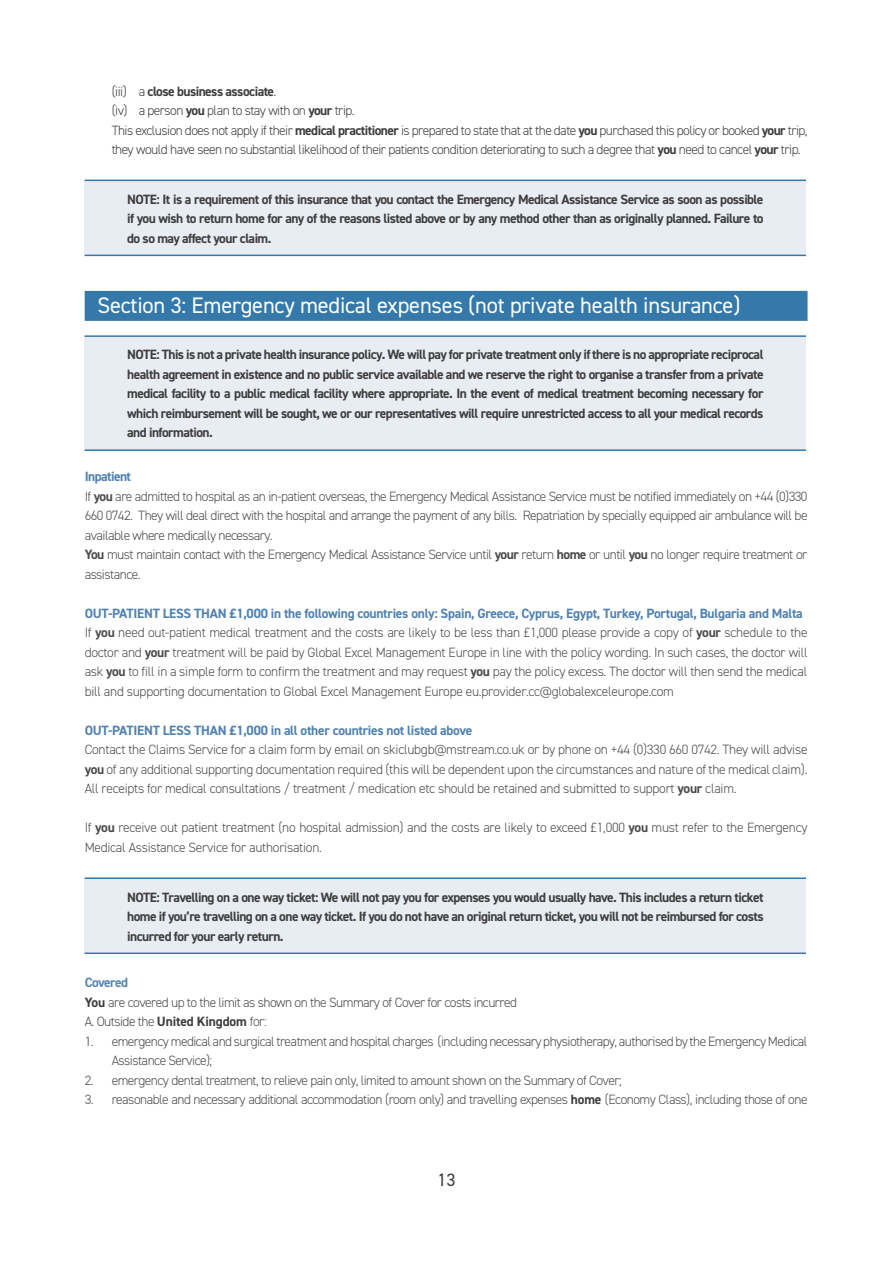
<style>
.page{position:relative;width:893px;height:1263px;background:#fff}
.page>*{position:absolute;margin:0;border:0;box-sizing:border-box;transform-origin:0 0}
.Header_Para{font:22.5px "DIN2014";letter-spacing:-.01em;color:#fff}
.t1{font:18px "DIN2014";color:#3e3e3f}
.Body_text{font:300 13.5px/19.5px "DIN2014";letter-spacing:-.04em;color:#4b4c4d;text-align:justify}
.Notes{font:700 13.5px/19.5px "DIN2014";letter-spacing:-.04em;color:#3e3e3f;text-align:justify}
.Body_text-2{font:300 13.5px/19.5px "DIN2014";letter-spacing:-.04em;color:#3e3e3f}
.Body_text_titles{font:700 13.5px "DIN2014";letter-spacing:-.02em;color:#5182af}
.Body_text-3{font:300 13.5px/19.5px "DIN2014";letter-spacing:-.02em;color:#4b4c4d}
.Body_text-4{font:700 13.5px "DIN2014";letter-spacing:-.04em;color:#3e3e3f}
.Body_text-5{font:700 13.5px "DIN2014";letter-spacing:-.04em;color:#5182af}
.Body_text-6{font:700 13.5px "DIN2014";letter-spacing:-.045em;color:#5a87b2}
.s1{font-weight:300}
.s2{font-weight:700}
.s3{font-weight:700;color:#3e3e3f}
</style>
<div class="page">
<div style="left:85px;top:291px;width:722px;height:30px;background:#3479a9"></div>
<div style="left:85px;top:180px;width:721px;height:75px;background:#e8ecf3"></div>
<hr style="left:85px;top:180px;width:721px;height:1px;background:#3479a9">
<hr style="left:85px;top:255px;width:721px;height:1px;background:#3479a9">
<div style="left:85px;top:336px;width:721px;height:114px;background:#e8ecf3"></div>
<hr style="left:85px;top:335px;width:721px;height:2px;background:#3479a9">
<hr style="left:85px;top:449px;width:721px;height:2px;background:#3479a9">
<div style="left:85px;top:878px;width:721px;height:75px;background:#e8ecf3"></div>
<hr style="left:85px;top:877px;width:721px;height:2px;background:#3479a9">
<hr style="left:85px;top:952px;width:721px;height:2px;background:#3479a9">
<p class="Body_text-4" style="left:112px;top:82px;width:166px"><span class="s1">(iii) a</span> close business associate<span class="s1">.</span></p>
<p class="Body_text-2" style="left:112px;top:101px;width:244px">(iv) a person <span class="s2">you</span> plan to stay with on <span class="s2">your</span> trip.</p>
<p class="Body_text-2" style="left:112px;top:120px;width:697px">This exclusion does not apply if their <span class="s2">medical practitioner</span> is prepared to state that at the date <span class="s2">you</span> purchased this policy or booked <span class="s2">your</span> trip, they would have seen no substantial likelihood of their patients condition deteriorating to such a degree that <span class="s2">you</span> need to cancel <span class="s2">your</span> trip.</p>
<p class="Notes" style="left:127px;top:189px;width:638px">NOTE: It is a requirement of this insurance that you contact the Emergency Medical Assistance Service as soon as possible if you wish to return home for any of the reasons listed above or by any method other than as originally planned. Failure to do so may affect your claim.</p>
<p class="Header_Para" style="left:97px;top:291px;width:645px">Section 3: Emergency medical expenses (not private health insurance)</p>
<p class="Notes" style="left:127px;top:345px;width:638px">NOTE: This is not a private health insurance policy. We will pay for private treatment only if there is no appropriate reciprocal health agreement in existence and no public service available and we reserve the right to organise a transfer from a private medical facility to a public medical facility where appropriate. In the event of medical treatment becoming necessary for which reimbursement will be sought, we or our representatives will require unrestricted access to all your medical records and information.</p>
<p class="Body_text-5" style="left:85px;top:468px;width:48px">Inpatient</p>
<p class="Body_text" style="left:85px;top:487px;width:724px">If <span class="s2">you</span> are admitted to hospital as an in-patient overseas, the Emergency Medical Assistance Service must be notified immediately on +44 (0)330<br>660 0742. They will deal direct with the hospital and arrange the payment of any bills. Repatriation by specially equipped air ambulance will be available where medically necessary.</p>
<p class="Body_text" style="left:85px;top:545px;width:724px"><span class="s2">You</span> must maintain contact with the Emergency Medical Assistance Service until <span class="s2">your</span> return <span class="s2">home</span> or until <span class="s2">you</span> no longer require treatment or assistance.</p>
<p class="Body_text_titles" style="left:85px;top:604px;width:720px">OUT-PATIENT LESS THAN £1,000 in the following countries only: Spain, Greece, Cyprus, Egypt, Turkey, Portugal, Bulgaria and Malta</p>
<p class="Body_text" style="left:85px;top:623px;width:724px">If <span class="s2">you</span> need out-patient medical treatment and the costs are likely to be less than £1,000 please provide a copy of <span class="s2">your</span> schedule to the doctor and <span class="s2">your</span> treatment will be paid by Global Excel Management Europe in line with the policy wording. In such cases, the doctor will ask <span class="s2">you</span> to fill in a simple form to confirm the treatment and may request <span class="s2">you</span> pay the policy excess. The doctor will then send the medical bill and supporting documentation to Global Excel Management Europe eu.provider.cc@globalexceleurope.com</p>
<p class="Body_text_titles" style="left:85px;top:721px;width:389px">OUT-PATIENT LESS THAN £1,000 in all other countries not listed above</p>
<p class="Body_text" style="left:85px;top:740px;width:724px">Contact the Claims Service for a claim form by email on skiclubgb@mstream.co.uk or by phone on +44 (0)330 660 0742. They will advise <span class="s2">you</span> of any additional supporting documentation required (this will be dependent upon the circumstances and nature of the medical claim).<br>All receipts for medical consultations / treatment / medication etc should be retained and submitted to support <span class="s2">your</span> claim.</p>
<p class="Body_text-3" style="left:85px;top:818px;width:724px">If <span class="s2">you</span> receive out patient treatment (no hospital admission) and the costs are likely to exceed £1,000 <span class="s2">you</span> must refer to the Emergency<br>Medical Assistance Service for authorisation.</p>
<p class="Notes" style="left:127px;top:887px;width:638px">NOTE: Travelling on a one way ticket: We will not pay you for expenses you would usually have. This includes a return ticket home if you’re travelling on a one way ticket. If you do not have an original return ticket, you will not be reimbursed for costs incurred for your early return.</p>
<p class="Body_text-6" style="left:85px;top:973px;width:45px">Covered</p>
<p class="Body_text" style="left:85px;top:992px;width:434px"><span class="s3">You</span> are covered up to the limit as shown on the Summary of Cover for costs incurred</p>
<p class="Body_text" style="left:85px;top:1012px;width:183px">A. Outside the <span class="s3">United Kingdom</span> for:</p>
<p class="Body_text" style="left:112px;top:1031px;width:697px;text-indent:-27px">1. emergency medical and surgical treatment and hospital charges (including necessary physiotherapy, authorised by the Emergency Medical<br>Assistance Service);</p>
<p class="Body_text" style="left:85px;top:1070px;width:539px">2. emergency dental treatment, to relieve pain only, limited to amount shown on the Summary of Cover;</p>
<p class="Body_text" style="left:85px;top:1090px;width:724px">3. reasonable and necessary additional accommodation (room only) and travelling expenses <span class="s3">home</span> (Economy Class), including those of one</p>
<h2 class="t1" style="left:438px;top:1168px;width:19px">13</h2>
</div>
